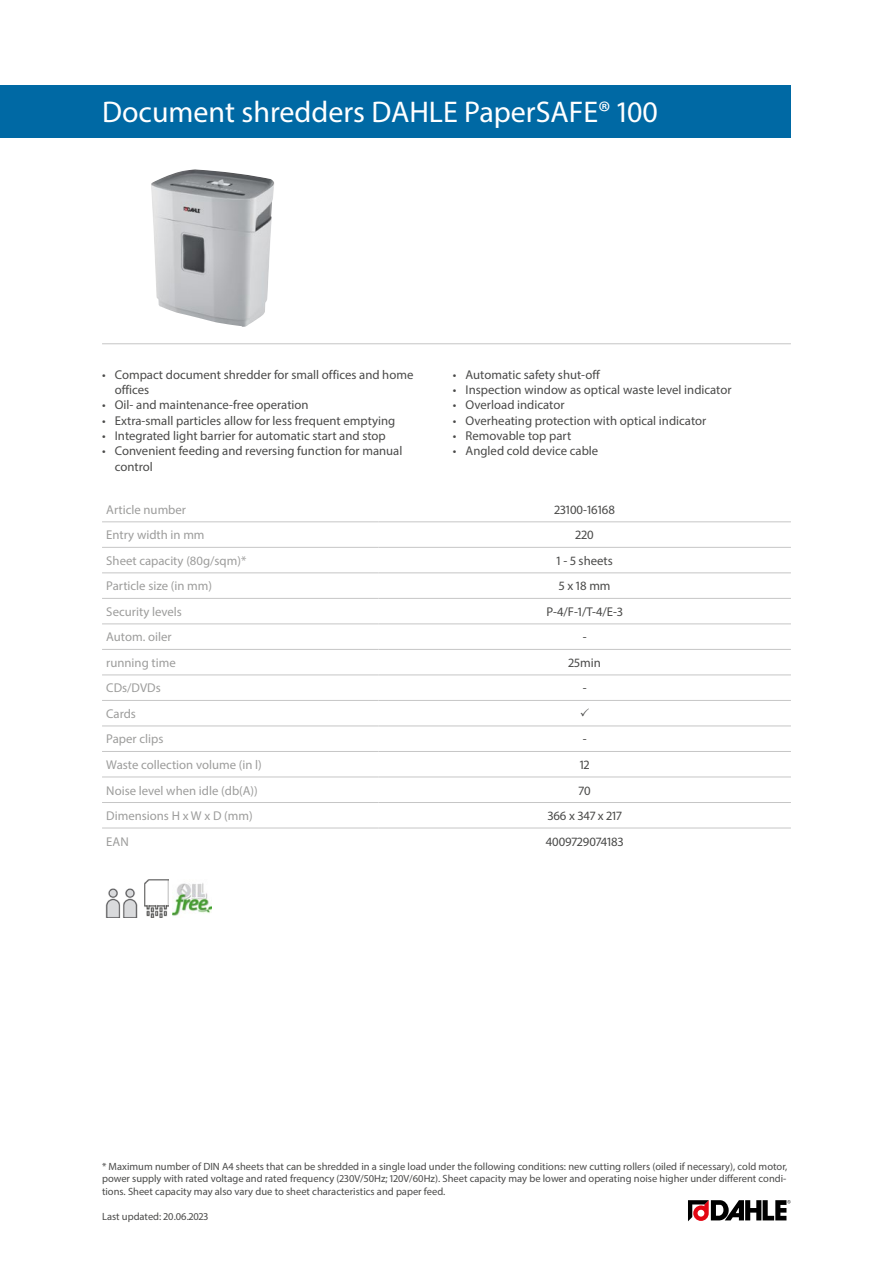
<style>
.page{position:relative;width:893px;height:1263px;background:#fff}
.page>*{position:absolute;margin:0;border:0;box-sizing:border-box;transform-origin:0 0}
.Produktname{font:30px "Myriad Pro";color:#fff}
.Produkttabelle_Zentr{font:12.75px/15.3px "Myriad Pro";color:#4a4a49}
.Produkttabelle_Links{font:12.75px "Myriad Pro";color:#9d9d9c}
.Fussnote{font:10.5px/12.6px "Myriad Pro";color:#4a4a49;text-align:justify}
</style>
<div class="page">
<img style="left:151px;top:169px;width:123px;height:158px">
<hr style="left:102px;top:343px;width:689px;height:1px;background:#c6c6c6">
<img style="left:105px;top:888px;width:33px;height:29px">
<img style="left:145px;top:879px;width:23px;height:38px">
<img style="left:173px;top:883px;width:38px;height:33px">
<svg style="left:688px;top:1200px;width:103px;height:21px"></svg>
<div style="left:0;top:85px;width:791px;height:53px;background:#0069a4"></div>
<hr style="left:102px;top:521px;width:276px;height:1px;background:#c6c6c6">
<hr style="left:378px;top:521px;width:413px;height:1px;background:#c6c6c6">
<hr style="left:102px;top:547px;width:276px;height:1px;background:#c6c6c6">
<hr style="left:378px;top:547px;width:413px;height:1px;background:#c6c6c6">
<hr style="left:102px;top:572px;width:276px;height:1px;background:#c6c6c6">
<hr style="left:378px;top:572px;width:413px;height:1px;background:#c6c6c6">
<hr style="left:102px;top:598px;width:276px;height:1px;background:#c6c6c6">
<hr style="left:378px;top:598px;width:413px;height:1px;background:#c6c6c6">
<hr style="left:102px;top:623px;width:276px;height:1px;background:#c6c6c6">
<hr style="left:378px;top:623px;width:413px;height:1px;background:#c6c6c6">
<hr style="left:102px;top:649px;width:276px;height:1px;background:#c6c6c6">
<hr style="left:378px;top:649px;width:413px;height:1px;background:#c6c6c6">
<hr style="left:102px;top:674px;width:276px;height:1px;background:#c6c6c6">
<hr style="left:378px;top:674px;width:413px;height:1px;background:#c6c6c6">
<hr style="left:102px;top:700px;width:276px;height:1px;background:#c6c6c6">
<hr style="left:378px;top:700px;width:413px;height:1px;background:#c6c6c6">
<hr style="left:102px;top:725px;width:276px;height:1px;background:#c6c6c6">
<hr style="left:378px;top:725px;width:413px;height:1px;background:#c6c6c6">
<hr style="left:102px;top:751px;width:276px;height:1px;background:#c6c6c6">
<hr style="left:378px;top:751px;width:413px;height:1px;background:#c6c6c6">
<hr style="left:102px;top:777px;width:276px;height:1px;background:#c6c6c6">
<hr style="left:378px;top:777px;width:413px;height:1px;background:#c6c6c6">
<hr style="left:102px;top:802px;width:276px;height:1px;background:#c6c6c6">
<hr style="left:378px;top:802px;width:413px;height:1px;background:#c6c6c6">
<hr style="left:102px;top:828px;width:276px;height:1px;background:#c6c6c6">
<hr style="left:378px;top:828px;width:413px;height:1px;background:#c6c6c6">
<p class="Produktname" style="left:102px;top:94px;width:557px">Document shredders DAHLE PaperSAFE® 100</p>
<p class="Produkttabelle_Zentr" style="left:115px;top:367px;width:300px;text-indent:-13px">• Compact document shredder for small offices and home offices</p>
<p class="Produkttabelle_Zentr" style="left:102px;top:397px;width:208px">• Oil- and maintenance-free operation</p>
<p class="Produkttabelle_Zentr" style="left:102px;top:413px;width:295px">• Extra-small particles allow for less frequent emptying</p>
<p class="Produkttabelle_Zentr" style="left:102px;top:428px;width:285px">• Integrated light barrier for automatic start and stop</p>
<p class="Produkttabelle_Zentr" style="left:115px;top:443px;width:289px;text-indent:-13px">• Convenient feeding and reversing function for manual control</p>
<p class="Produkttabelle_Zentr" style="left:453px;top:367px;width:148px">• Automatic safety shut-off</p>
<p class="Produkttabelle_Zentr" style="left:453px;top:382px;width:280px">• Inspection window as optical waste level indicator</p>
<p class="Produkttabelle_Zentr" style="left:453px;top:397px;width:113px">• Overload indicator</p>
<p class="Produkttabelle_Zentr" style="left:453px;top:413px;width:255px">• Overheating protection with optical indicator</p>
<p class="Produkttabelle_Zentr" style="left:453px;top:428px;width:120px">• Removable top part</p>
<p class="Produkttabelle_Zentr" style="left:453px;top:443px;width:147px">• Angled cold device cable</p>
<p class="Produkttabelle_Links" style="left:106px;top:502px;width:81px">Article number</p>
<p class="Produkttabelle_Zentr" style="left:554px;top:502px;width:62px">23100-16168</p>
<p class="Produkttabelle_Links" style="left:106px;top:527px;width:100px">Entry width in mm</p>
<p class="Produkttabelle_Zentr" style="left:576px;top:527px;width:20px">220</p>
<p class="Produkttabelle_Links" style="left:106px;top:553px;width:142px">Sheet capacity (80g/sqm)*</p>
<p class="Produkttabelle_Zentr" style="left:557px;top:553px;width:58px">1 - 5 sheets</p>
<p class="Produkttabelle_Links" style="left:106px;top:578px;width:107px">Particle size (in mm)</p>
<p class="Produkttabelle_Zentr" style="left:559px;top:578px;width:53px">5 x 18 mm</p>
<p class="Produkttabelle_Links" style="left:106px;top:604px;width:77px">Security levels</p>
<p class="Produkttabelle_Zentr" style="left:547px;top:604px;width:78px">P-4/F-1/T-4/E-3</p>
<p class="Produkttabelle_Links" style="left:106px;top:629px;width:67px">Autom. oiler</p>
<p class="Produkttabelle_Zentr" style="left:583px;top:629px;width:5px">-</p>
<p class="Produkttabelle_Links" style="left:106px;top:655px;width:71px">running time</p>
<p class="Produkttabelle_Zentr" style="left:569px;top:655px;width:34px">25min</p>
<p class="Produkttabelle_Links" style="left:106px;top:680px;width:56px">CDs/DVDs</p>
<p class="Produkttabelle_Zentr" style="left:583px;top:680px;width:5px">-</p>
<p class="Produkttabelle_Links" style="left:106px;top:706px;width:31px">Cards</p>
<p class="Produkttabelle_Links" style="left:106px;top:731px;width:59px">Paper clips</p>
<p class="Produkttabelle_Zentr" style="left:583px;top:731px;width:5px">-</p>
<p class="Produkttabelle_Links" style="left:106px;top:757px;width:157px">Waste collection volume (in l)</p>
<p class="Produkttabelle_Zentr" style="left:580px;top:757px;width:11px">12</p>
<p class="Produkttabelle_Links" style="left:106px;top:782px;width:153px">Noise level when idle (db(A))</p>
<p class="Produkttabelle_Zentr" style="left:579px;top:782px;width:13px">70</p>
<p class="Produkttabelle_Links" style="left:106px;top:808px;width:148px">Dimensions H x W x D (mm)</p>
<p class="Produkttabelle_Zentr" style="left:548px;top:808px;width:75px">366 x 347 x 217</p>
<p class="Produkttabelle_Links" style="left:106px;top:833px;width:24px">EAN</p>
<p class="Produkttabelle_Zentr" style="left:546px;top:833px;width:79px">4009729074183</p>
<p class="Fussnote" style="left:102px;top:1160px;width:687px">* Maximum number of DIN A4 sheets that can be shredded in a single load under the following conditions: new cutting rollers (oiled if necessary), cold motor, power supply with rated voltage and rated frequency (230V/50Hz; 120V/60Hz). Sheet capacity may be lower and operating noise higher under different condi&shy;tions. Sheet capacity may also vary due to sheet characteristics and paper feed.</p>
<p class="Fussnote" style="left:102px;top:1210px;width:108px">Last updated: 20.06.2023</p>
</div>
